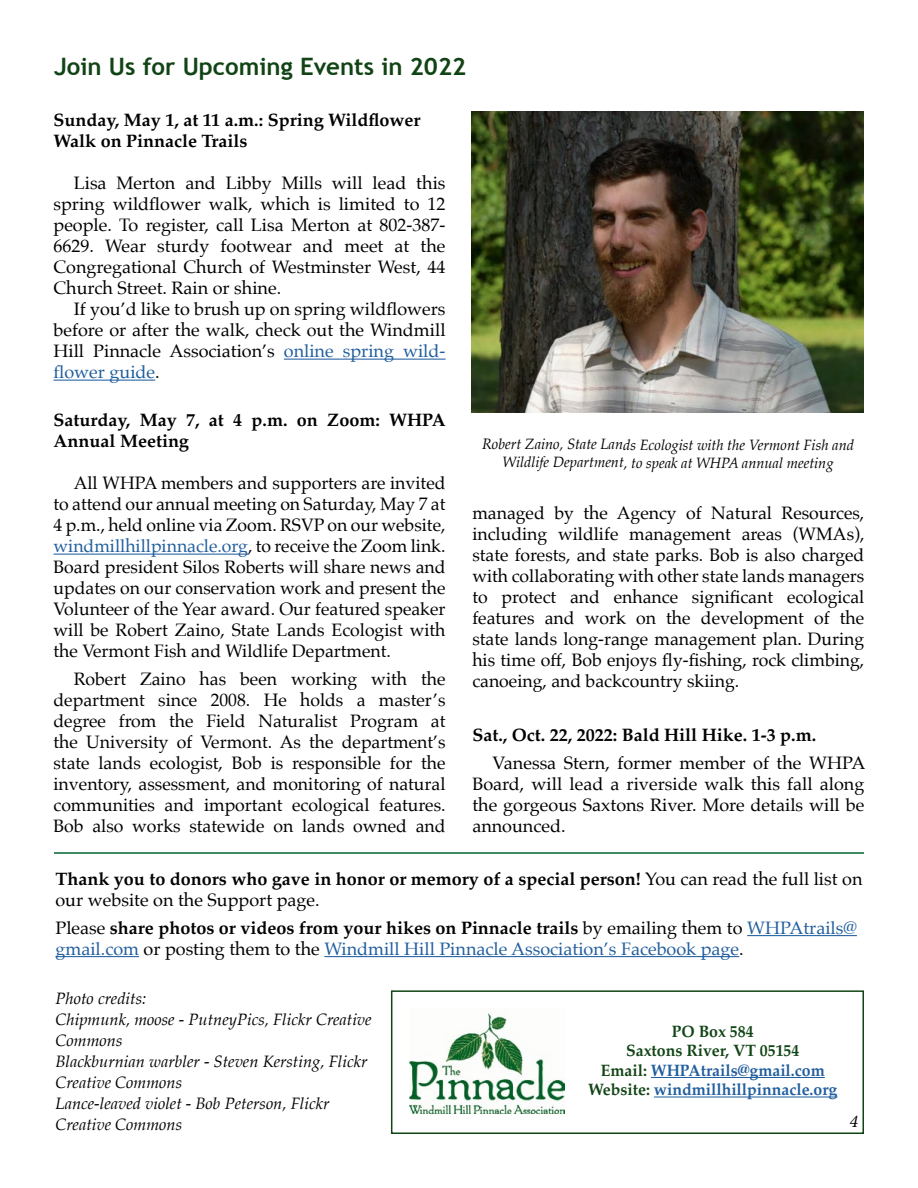
<style>
.page{position:relative;width:918px;height:1188px;background:#fff}
.page>*{position:absolute;margin:0;border:0;box-sizing:border-box;transform-origin:0 0}
.t1{font:700 24px "Trebuchet MS";color:#114415}
.t2{font:18px/21px "Palatino";color:#000;text-align:justify}
.t3{font:700 18px/21px "Palatino";color:#000}
.t4{font:18px/21px "Palatino";color:#215e9e}
.t5{font:italic 18px "Minion Pro";color:#000}
.t6{font:italic 16.5px/21px "Palatino";color:#000}
.t7{font:700 16.5px/19.5px "Palatino";color:#215e9e;text-align:center;scale:.96 1}
.t8{font:italic 15px/18px "Palatino";letter-spacing:-.005em;color:#000;text-align:center}
.s1{color:#215e9e}
.s2{font-weight:400}
.s3{color:#000}
.s4{font-weight:700;color:#000}
.s5{color:#114415}
</style>
<div class="page">
<div style="left:391px;top:990px;width:473px;height:144px;background:#fff;border:2px solid #114415"></div>
<hr style="left:284px;top:359px;width:162px;height:1px;background:#215e9e">
<hr style="left:54px;top:380px;width:101px;height:1px;background:#215e9e">
<hr style="left:54px;top:554px;width:194px;height:1px;background:#215e9e">
<img style="left:409px;top:1013px;width:155px;height:100px">
<hr style="left:651px;top:1077px;width:174px;height:1px;background:#215e9e">
<hr style="left:654px;top:1097px;width:183px;height:1px;background:#215e9e">
<hr style="left:747px;top:935px;width:110px;height:1px;background:#215e9e">
<hr style="left:56px;top:956px;width:83px;height:1px;background:#215e9e">
<hr style="left:324px;top:956px;width:415px;height:1px;background:#215e9e">
<img style="left:472px;top:111px;width:392px;height:302px">
<hr style="left:54px;top:852px;width:810px;height:2px;background:#063">
<h1 class="t1" style="left:54px;top:51px;width:414px">Join Us for Upcoming Events in 2022</h1>
<p class="t3" style="left:54px;top:109px;width:369px">Sunday, May 1, at 11 a.m.: Spring Wildflower<br>Walk on Pinnacle Trails</p>
<p class="t2" style="left:54px;top:173px;width:394px;text-indent:20px">Lisa Merton and Libby Mills will lead this spring wildflower walk, which is limited to 12 people. To register, call Lisa Merton at 802-387- 6629. Wear sturdy footwear and meet at the Congregational Church of Westminster West, 44<br>Church Street. Rain or shine.</p>
<p class="t2" style="left:54px;top:299px;width:394px;text-indent:20px">If you’d like to brush up on spring wildflowers before or after the walk, check out the Windmill Hill Pinnacle Association’s <span class="s1">online spring wild&shy;flower guide</span>.</p>
<p class="t3" style="left:54px;top:409px;width:394px">Saturday, May 7, at 4 p.m. on Zoom: WHPA<br>Annual Meeting</p>
<p class="t2" style="left:54px;top:473px;width:394px;text-indent:20px">All WHPA members and supporters are invited to attend our annual meeting on Saturday, May 7 at 4 p.m., held online via Zoom. RSVP on our website, <span class="s1">windmillhillpinnacle.org</span>, to receive the Zoom link.<br>Board president Silos Roberts will share news and updates on our conservation work and present the Volunteer of the Year award. Our featured speaker will be Robert Zaino, State Lands Ecologist with the Vermont Fish and Wildlife Department.</p>
<p class="t2" style="left:54px;top:668px;width:394px;text-indent:20px">Robert Zaino has been working with the department since 2008. He holds a master’s degree from the Field Naturalist Program at the University of Vermont. As the department’s state lands ecologist, Bob is responsible for the inventory, assessment, and monitoring of natural communities and important ecological features.<br>Bob also works statewide on lands owned and</p>
<p class="t8" style="left:482px;top:435px;width:373px">Robert Zaino, State Lands Ecologist with the Vermont Fish and<br>Wildlife Department, to speak at WHPA annual meeting</p>
<p class="t2" style="left:472px;top:502px;width:394px">managed by the Agency of Natural Resources, including wildlife management areas (WMAs), state forests, and state parks. Bob is also charged with collaborating with other state lands managers to protect and enhance significant ecological features and work on the development of the state lands long-range management plan. During his time off, Bob enjoys fly-fishing, rock climbing, canoeing, and backcountry skiing.</p>
<p class="t3" style="left:472px;top:724px;width:345px">Sat., Oct. 22, 2022: Bald Hill Hike. 1-3 p.m.</p>
<p class="t2" style="left:472px;top:752px;width:395px;text-indent:20px">Vanessa Stern, former member of the WHPA Board, will lead a riverside walk this fall along the gorgeous Saxtons River. More details will be announced.</p>
<p class="t3" style="left:56px;top:868px;width:808px">Thank you to donors who gave in honor or memory of a special person! <span class="s2">You can read the full list on our website on the Support page.</span></p>
<p class="t4" style="left:56px;top:917px;width:803px"><span class="s3">Please</span> <span class="s4">share photos or videos from your hikes on Pinnacle trails</span> <span class="s3">by emailing them to</span> WHPAtrails@ gmail.com <span class="s3">or posting them to the</span> Windmill Hill Pinnacle Association’s Facebook page<span class="s3">.</span></p>
<p class="t6" style="left:56px;top:988px;width:318px">Photo credits:<br>Chipmunk, moose - PutneyPics, Flickr Creative<br>Commons<br>Blackburnian warbler - Steven Kersting, Flickr<br>Creative Commons<br>Lance-leaved violet - Bob Peterson, Flickr<br>Creative Commons</p>
<p class="t7" style="left:588px;top:1021px;width:261px"><span class="s5">PO Box 584<br>Saxtons River, VT 05154<br>Email:</span> WHPAtrails@gmail.com<br><span class="s5">Website:</span> windmillhillpinnacle.org</p>
<p class="t5" style="left:850px;top:1109px;width:10px">4</p>
</div>
